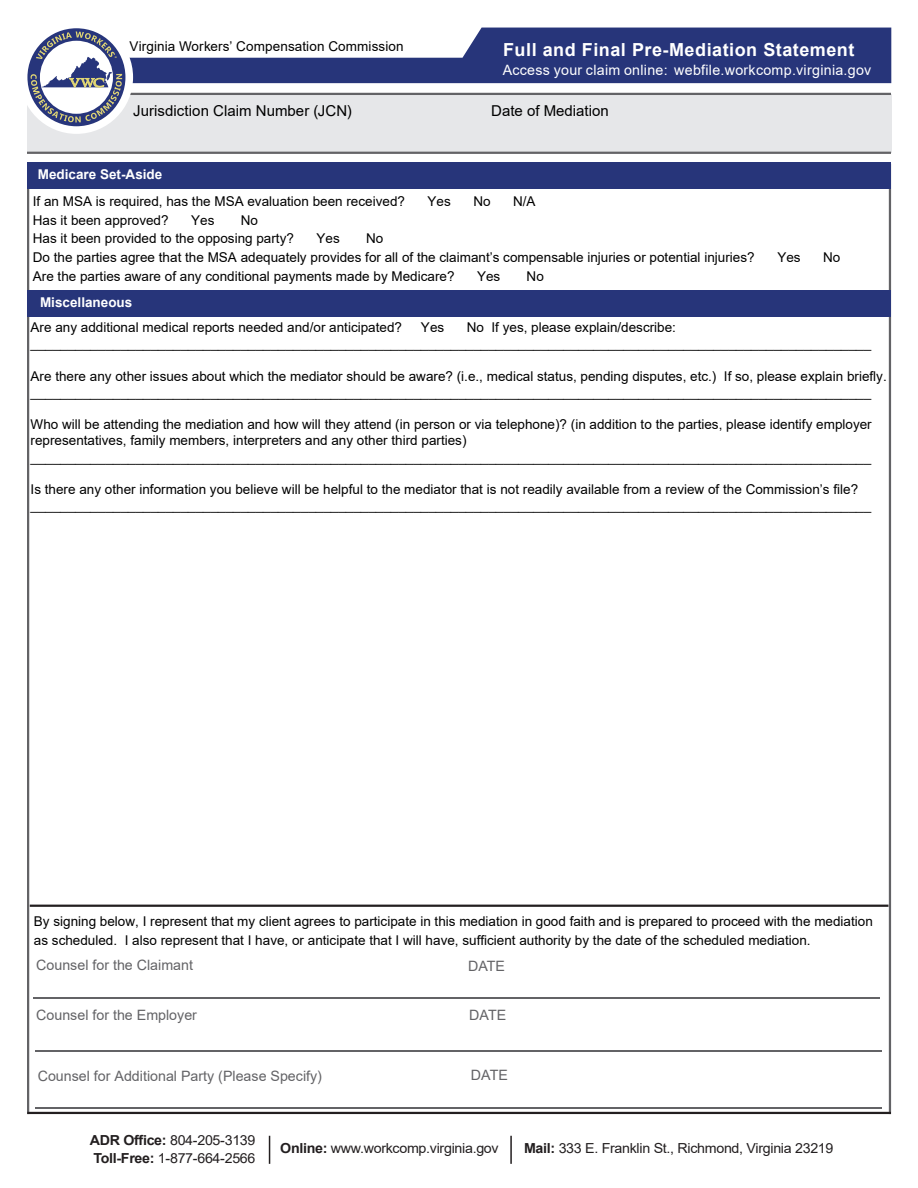
<style>
.page{position:relative;width:918px;height:1188px;background:#fff}
.page>*{position:absolute;margin:0;border:0;box-sizing:border-box;transform-origin:0 0}
.t1{font:700 18px "Arial";letter-spacing:.03em;color:#fff}
.t2{font:15px "Arial";color:#000}
.t3{font:14.25px "Arial";color:#636366}
.t4{font:14.25px "Arial";letter-spacing:.02em;color:#fff}
.t5{font:13.8px/18.8px "Arial";letter-spacing:-.02em;color:#231f20}
.t6{font:13.5px/16.2px "Arial";color:#000}
.t7{font:700 13.5px "Arial";color:#fff}
.s1{font-weight:700}
</style>
<div class="page">
<div style="left:27px;top:94px;width:864px;height:59px;background:#e6e7e9"></div>
<hr style="left:52px;top:93px;width:839px;height:2px;background:#636366">
<hr style="left:27px;top:152px;width:864px;height:2px;background:#636366">
<hr style="left:889px;top:164px;width:2px;height:950px;background:#636366">
<hr style="left:27px;top:162px;width:2px;height:952px;background:#636366">
<hr style="left:36px;top:1107px;width:846px;height:2px;background:#636366">
<div style="left:27px;top:162px;width:864px;height:27px;background:#27357a"></div>
<svg style="left:129px;top:28px;width:762px;height:55px;fill:#27357a"></svg>
<div style="left:20px;top:21px;width:113px;height:113px;background:#fff;border-radius:50%"></div>
<svg style="left:27px;top:28px;width:98px;height:98px"></svg>
<hr style="left:30px;top:905px;width:858px;height:2px;background:#231f20">
<svg style="left:269px;top:1136px;width:1px;height:28px"></svg>
<hr style="left:510px;top:1136px;width:2px;height:28px;background:#231f20">
<hr style="left:27px;top:1112px;width:864px;height:2px;background:#231f20">
<div style="left:28px;top:290px;width:863px;height:27px;background:#27357a"></div>
<hr style="left:36px;top:1050px;width:846px;height:1px;background:#636366">
<hr style="left:33px;top:997px;width:847px;height:2px;background:#636366">
<p class="t6" style="left:130px;top:38px;width:276px">Virginia Workers’ Compensation Commission</p>
<h1 class="t1" style="left:503px;top:37px;width:353px">Full and Final Pre-Mediation Statement</h1>
<p class="t4" style="left:503px;top:60px;width:370px">Access your claim online: webfile.workcomp.virginia.gov</p>
<p class="t2" style="left:133px;top:100px;width:220px">Jurisdiction Claim Number (JCN)</p>
<p class="t2" style="left:491px;top:100px;width:119px">Date of Mediation</p>
<p class="t7" style="left:38px;top:164px;width:126px">Medicare Set-Aside</p>
<p class="t6" style="left:33px;top:193px;width:374px">If an MSA is required, has the MSA evaluation been received?</p>
<p class="t6" style="left:428px;top:193px;width:25px">Yes</p>
<p class="t6" style="left:473px;top:193px;width:19px">No</p>
<p class="t6" style="left:513px;top:193px;width:24px">N/A</p>
<p class="t6" style="left:33px;top:212px;width:137px">Has it been approved?</p>
<p class="t6" style="left:191px;top:212px;width:25px">Yes</p>
<p class="t6" style="left:33px;top:210px;width:263px;line-height:18.9px;text-indent:208px">No<br>Has it been provided to the opposing party?</p>
<p class="t6" style="left:33px;top:229px;width:723px;line-height:18.9px;text-indent:333px">No<br>Do the parties agree that the MSA adequately provides for all of the claimant’s compensable injuries or potential injuries?</p>
<p class="t6" style="left:317px;top:231px;width:25px">Yes</p>
<p class="t6" style="left:777px;top:249px;width:25px">Yes</p>
<p class="t6" style="left:823px;top:249px;width:19px">No</p>
<p class="t6" style="left:477px;top:268px;width:25px">Yes</p>
<p class="t6" style="left:527px;top:268px;width:19px">No</p>
<p class="t6" style="left:33px;top:268px;width:423px">Are the parties aware of any conditional payments made by Medicare?</p>
<p class="t7" style="left:40px;top:292px;width:94px">Miscellaneous</p>
<p class="t6" style="left:31px;top:319px;width:373px">Are any additional medical reports needed and/or anticipated?</p>
<p class="t6" style="left:421px;top:319px;width:25px">Yes</p>
<p class="t6" style="left:31px;top:319px;width:842px;text-indent:436px">No If yes, please explain/describe: ________________________________________________________________________________________________________________</p>
<p class="t6" style="left:31px;top:368px;width:858px">Are there any other issues about which the mediator should be aware? (i.e., medical status, pending disputes, etc.) If so, please explain briefly. ________________________________________________________________________________________________________________</p>
<p class="t6" style="left:31px;top:416px;width:843px">Who will be attending the mediation and how will they attend (in person or via telephone)? (in addition to the parties, please identify employer representatives, family members, interpreters and any other third parties) ________________________________________________________________________________________________________________</p>
<p class="t6" style="left:31px;top:481px;width:842px">Is there any other information you believe will be helpful to the mediator that is not readily available from a review of the Commission’s file? ________________________________________________________________________________________________________________</p>
<p class="t6" style="left:34px;top:912px;width:840px;line-height:18.9px">By signing below, I represent that my client agrees to participate in this mediation in good faith and is prepared to proceed with the mediation as scheduled. I also represent that I have, or anticipate that I will have, sufficient authority by the date of the scheduled mediation.</p>
<p class="t3" style="left:36px;top:955px;width:158px">Counsel for the Claimant</p>
<p class="t3" style="left:36px;top:1005px;width:162px">Counsel for the Employer</p>
<p class="t3" style="left:468px;top:956px;width:38px">DATE</p>
<p class="t3" style="left:469px;top:1005px;width:38px">DATE</p>
<p class="t3" style="left:38px;top:1066px;width:286px">Counsel for Additional Party (Please Specify)</p>
<p class="t3" style="left:471px;top:1066px;width:38px">DATE</p>
<p class="t5" style="left:90px;top:1130px;width:167px"><span class="s1">ADR Office:</span> 804-205-3139<br><span class="s1">Toll-Free:</span> 1-877-664-2566</p>
<p class="t5" style="left:280px;top:1138px;width:220px"><span class="s1">Online:</span> www.workcomp.virginia.gov</p>
<p class="t5" style="left:524px;top:1138px;width:311px"><span class="s1">Mail:</span> 333 E. Franklin St., Richmond, Virginia 23219</p>
</div>
